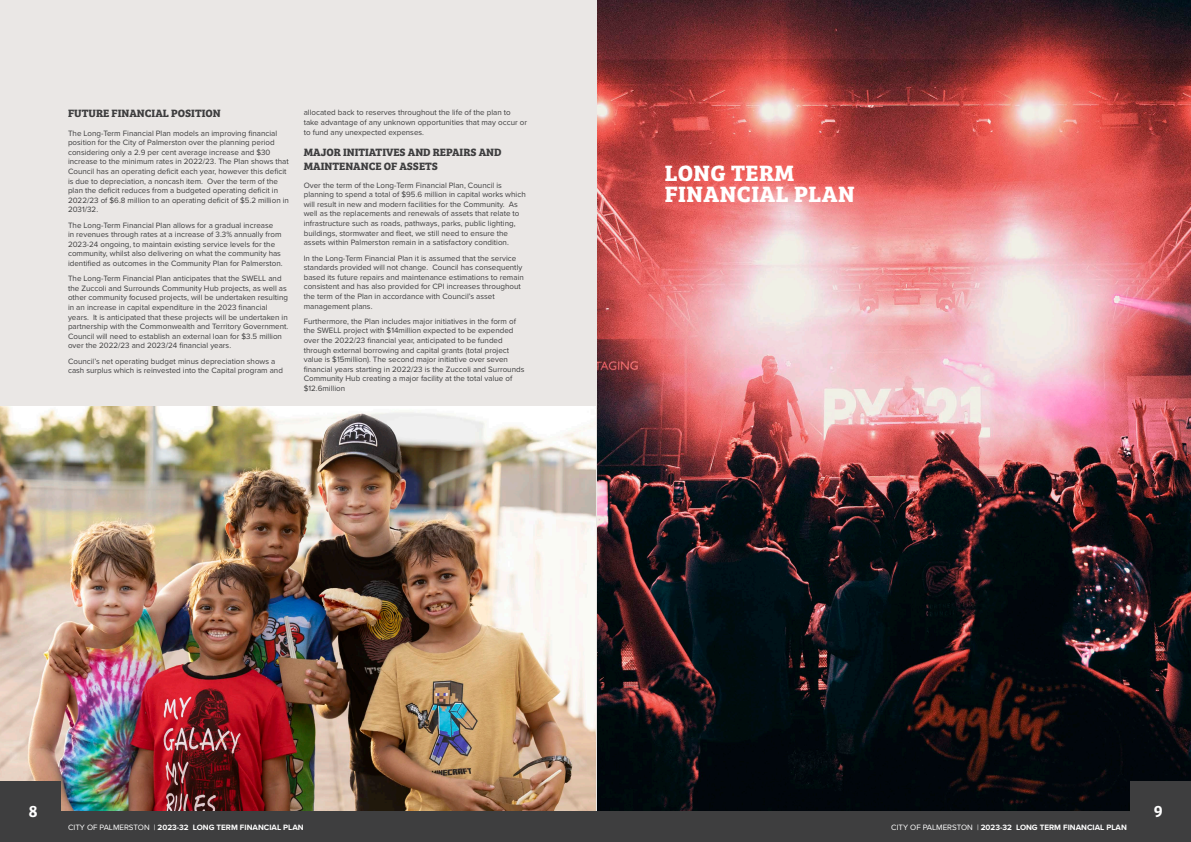
<style>
.page{position:relative;width:1191px;height:842px;background:#eae7e5}
.page>*{position:absolute;margin:0;border:0;box-sizing:border-box;transform-origin:0 0}
.Body_Heading_1{font:700 23px/21.6px "Bree Serif";letter-spacing:.02em;color:#fff}
.t1{font:17px "Bree Serif Sb";color:#fff}
.Body_Heading_1-2{font:700 11px/13.2px "Bree Serif";color:#3e3e3f}
.Main_Body_Copy{font:8px/9.6px "Proxima Nova";color:#3e3e3f}
.t2{font:700 8px "Proxima Nova";color:#fff}
.s1{font-weight:400}
</style>
<div class="page">
<img style="left:597px;top:0;width:594px;height:811px">
<img style="left:0;top:407px;width:595px;height:404px">
<div style="left:0;top:781px;width:61px;height:61px;background:#3e3e3f"></div>
<div style="left:1130px;top:781px;width:61px;height:61px;background:#3e3e3f"></div>
<div style="left:0;top:811px;width:1191px;height:31px;background:#3e3e3f"></div>
<p class="Body_Heading_1-2" style="left:68px;top:106px;width:154px">FUTURE FINANCIAL POSITION</p>
<p class="Main_Body_Copy" style="left:68px;top:128px;width:222px">The Long-Term Financial Plan models an improving financial position for the City of Palmerston over the planning period considering only a 2.9 per cent average increase and $30 increase to the minimum rates in 2022/23. The Plan shows that Council has an operating deficit each year, however this deficit is due to depreciation, a noncash item. Over the term of the plan the deficit reduces from a budgeted operating deficit in 2022/23 of $6.8 million to an operating deficit of $5.2 million in 2031/32.</p>
<p class="Main_Body_Copy" style="left:68px;top:220px;width:216px">The Long-Term Financial Plan allows for a gradual increase<br>in revenues through rates at a increase of 3.3% annually from 2023-24 ongoing, to maintain existing service levels for the community, whilst also delivering on what the community has identified as outcomes in the Community Plan for Palmerston.</p>
<p class="Main_Body_Copy" style="left:68px;top:273px;width:222px">The Long-Term Financial Plan anticipates that the SWELL and the Zuccoli and Surrounds Community Hub projects, as well as other community focused projects, will be undertaken resulting in an increase in capital expenditure in the 2023 financial years. It is anticipated that these projects will be undertaken in partnership with the Commonwealth and Territory Government.<br>Council will need to establish an external loan for $3.5 million over the 2022/23 and 2023/24 financial years.</p>
<p class="Main_Body_Copy" style="left:68px;top:356px;width:216px">Council’s net operating budget minus depreciation shows a cash surplus which is reinvested into the Capital program and</p>
<p class="Main_Body_Copy" style="left:304px;top:108px;width:225px">allocated back to reserves throughout the life of the plan to take advantage of any unknown opportunities that may occur or to fund any unexpected expenses.</p>
<p class="Body_Heading_1-2" style="left:304px;top:145px;width:199px">MAJOR INITIATIVES AND REPAIRS AND<br>MAINTENANCE OF ASSETS</p>
<p class="Main_Body_Copy" style="left:304px;top:180px;width:223px">Over the term of the Long-Term Financial Plan, Council is planning to spend a total of $95.6 million in capital works which will result in new and modern facilities for the Community. As well as the replacements and renewals of assets that relate to infrastructure such as roads, pathways, parks, public lighting, buildings, stormwater and fleet, we still need to ensure the assets within Palmerston remain in a satisfactory condition.</p>
<p class="Main_Body_Copy" style="left:304px;top:253px;width:222px">In the Long-Term Financial Plan it is assumed that the service standards provided will not change. Council has consequently based its future repairs and maintenance estimations to remain consistent and has also provided for CPI increases throughout the term of the Plan in accordance with Council’s asset management plans.</p>
<p class="Main_Body_Copy" style="left:304px;top:316px;width:222px">Furthermore, the Plan includes major initiatives in the form of the SWELL project with $14million expected to be expended over the 2022/23 financial year, anticipated to be funded through external borrowing and capital grants (total project value is $15million). The second major initiative over seven financial years starting in 2022/23 is the Zuccoli and Surrounds Community Hub creating a major facility at the total value of $12.6million</p>
<p class="Body_Heading_1" style="left:665px;top:160px;width:191px">LONG TERM<br>FINANCIAL PLAN</p>
<h2 class="t1" style="left:29px;top:798px;width:10px">8</h2>
<h2 class="t1" style="left:1153px;top:798px;width:10px">9</h2>
<p class="t2" style="left:68px;top:822px;width:237px"><span class="s1">CITY OF PALMERSTON |</span> 2023-32 LONG TERM FINANCIAL PLAN</p>
<p class="t2" style="left:891px;top:822px;width:237px"><span class="s1">CITY OF PALMERSTON |</span> 2023-32 LONG TERM FINANCIAL PLAN</p>
</div>
